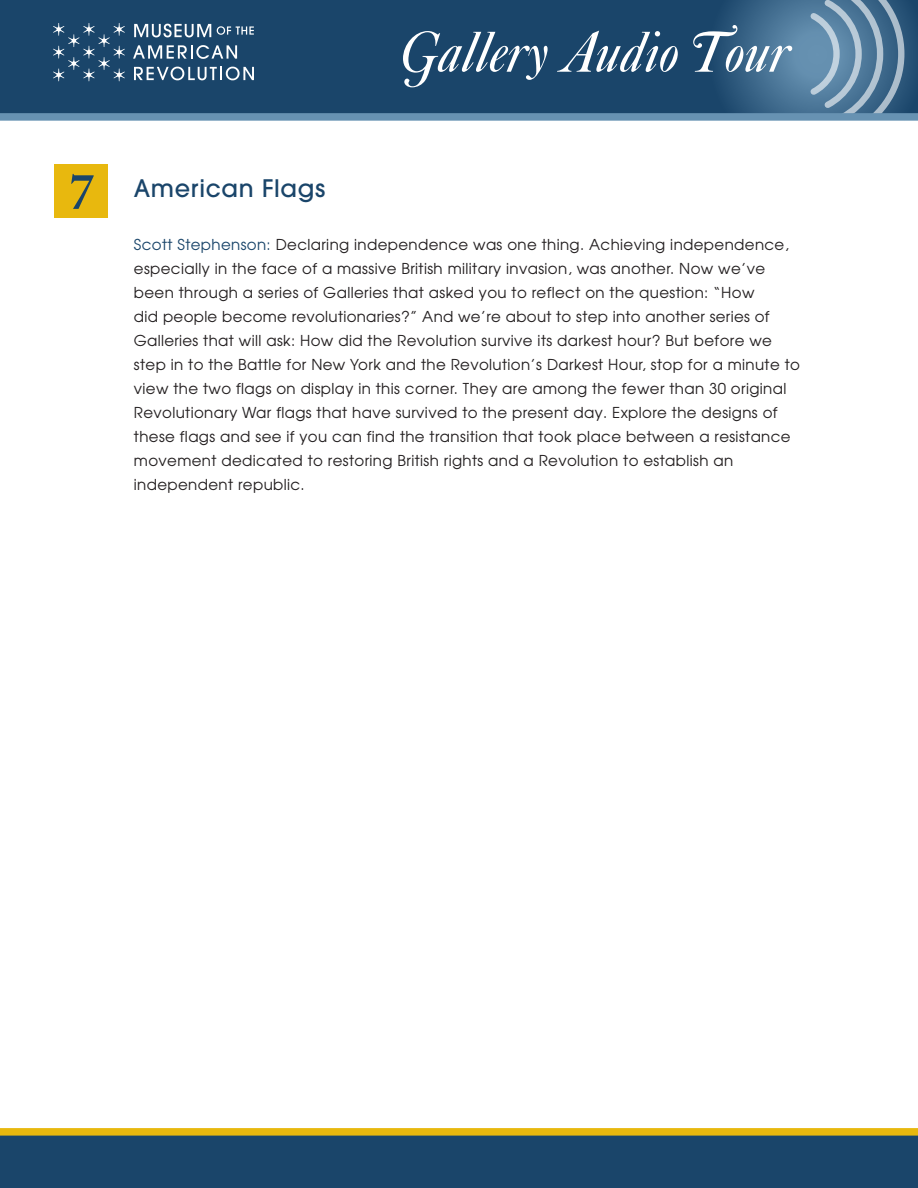
<style>
.page{position:relative;width:918px;height:1188px;background:#fff}
.page>*{position:absolute;margin:0;border:0;box-sizing:border-box;transform-origin:0 0}
.t1{font:600 53.55px "Mercury Display";color:#1a456a}
.t2{font:500 24px "ITC Avant Garde Std";letter-spacing:.025em;color:#1a456a}
.t3{font:15px/24px "Avant Garde";letter-spacing:.025em;color:#231f20}
.s1{color:#1a456a}
</style>
<div class="page">
<div style="left:54px;top:164px;width:53px;height:53px;background:#e8b80e"></div>
<div style="left:0;top:0;width:918px;height:116px;background:#1a456a"></div>
<svg style="left:403px;top:31px;width:145px;height:56px"></svg>
<svg style="left:557px;top:31px;width:121px;height:41px"></svg>
<svg style="left:693px;top:0;width:220px;height:113px"></svg>
<div style="left:0;top:113px;width:918px;height:8px;background:#6792b2"></div>
<svg style="left:53px;top:23px;width:72px;height:58px"></svg>
<svg style="left:134px;top:24px;width:77px;height:13px"></svg>
<svg style="left:217px;top:26px;width:37px;height:9px"></svg>
<svg style="left:133px;top:45px;width:104px;height:14px"></svg>
<svg style="left:134px;top:67px;width:120px;height:13px"></svg>
<div style="left:0;top:1134px;width:918px;height:54px;background:#1a456a"></div>
<div style="left:0;top:1128px;width:918px;height:8px;background:#e8b80e"></div>
<h1 class="t1" style="left:69px;top:159px;width:27px">7</h1>
<h2 class="t2" style="left:134px;top:173px;width:193px">American Flags</h2>
<p class="t3" style="left:134px;top:232px;width:668px"><span class="s1">Scott Stephenson:</span> Declaring independence was one thing. Achieving independence, especially in the face of a massive British military invasion, was another. Now we’ve been through a series of Galleries that asked you to reflect on the question: “How<br>did people become revolutionaries?” And we’re about to step into another series of Galleries that will ask: How did the Revolution survive its darkest hour? But before we step in to the Battle for New York and the Revolution’s Darkest Hour, stop for a minute to view the two flags on display in this corner. They are among the fewer than 30 original Revolutionary War flags that have survived to the present day. Explore the designs of these flags and see if you can find the transition that took place between a resistance movement dedicated to restoring British rights and a Revolution to establish an independent republic.</p>
</div>
